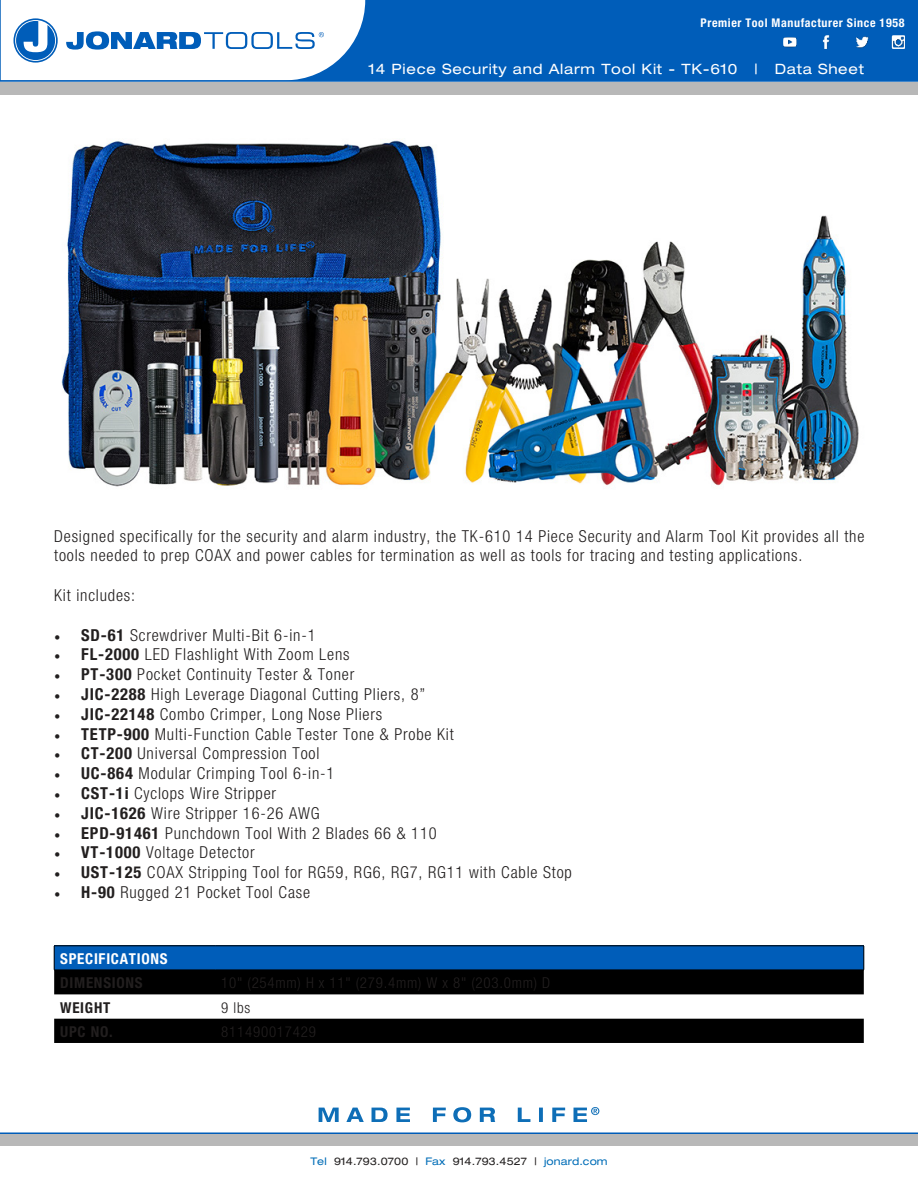
<style>
.page{position:relative;width:918px;height:1188px;background:#fff}
.page>*{position:absolute;margin:0;border:0;box-sizing:border-box;transform-origin:0 0}
.t1{font:300 condensed 16.5px/19.8px "Helvetica Neue";letter-spacing:.05em;color:#221f1f}
.t2{font:300 condensed 15px "Helvetica Neue";letter-spacing:.05em;color:#221f1f}
.t3{font:700 condensed 15px "Helvetica Neue";letter-spacing:.05em;color:#221f1f}
.t4{font:700 condensed 15px "Helvetica Neue";letter-spacing:.05em;color:#fff}
.t5{font:expanded 14.25px "Helvetica Neue";letter-spacing:.05em;color:#fff}
.t6{font:700 condensed 12px "Helvetica Neue";letter-spacing:.05em;color:#fff}
.t7{font:expanded 10.5px "Helvetica Neue";letter-spacing:.01em;color:#221f1f}
.s1{font-family:"Minion Pro";font-weight:400;font-stretch:normal}
.s2{font-weight:700}
.s3{color:#006db7}
</style>
<div class="page">
<div style="left:1px;top:0;width:917px;height:81px;background:#005db9"></div>
<div style="left:0;top:82px;width:918px;height:12px;background:#b8b8b8"></div>
<div style="left:0;top:1134px;width:918px;height:12px;background:#b8b8b8"></div>
<svg style="left:319px;top:1107px;width:280px;height:15px"></svg>
<hr style="left:0;top:1132px;width:918px;height:2px;background:#005db9">
<svg style="left:1px;top:0;width:364px;height:80px;background:#d9e7f4"></svg>
<hr style="left:0;top:80px;width:918px;height:2px;background:#005db9">
<img style="left:783px;top:35px;width:121px;height:14px">
<div style="left:54px;top:946px;width:810px;height:24px;background:#005db9"></div>
<svg style="left:54px;top:971px;width:810px;height:72px;fill:#000"></svg>
<hr style="left:54px;top:946px;width:161px;height:1px;background:#000">
<svg style="left:54px;top:946px;width:1px;height:24px"></svg>
<hr style="left:215px;top:946px;width:649px;height:1px;background:#000">
<svg style="left:864px;top:946px;width:1px;height:24px"></svg>
<hr style="left:54px;top:970px;width:161px;height:1px;background:#000">
<hr style="left:215px;top:970px;width:649px;height:1px;background:#000">
<img style="left:61px;top:140px;width:798px;height:347px">
<p class="t6" style="left:701px;top:16px;width:205px">Premier Tool Manufacturer Since 1958</p>
<p class="t5" style="left:369px;top:63px;width:497px">14 Piece Security and Alarm Tool Kit - TK-610 | Data Sheet</p>
<p class="t1" style="left:54px;top:527px;width:812px">Designed specifically for the security and alarm industry, the TK-610 14 Piece Security and Alarm Tool Kit provides all the tools needed to prep COAX and power cables for termination as well as tools for tracing and testing applications.</p>
<p class="t1" style="left:54px;top:587px;width:82px">Kit includes:</p>
<p class="t1" style="left:54px;top:626px;width:263px"><span class="s1">•</span> <span class="s2">SD-61</span> Screwdriver Multi-Bit 6-in-1</p>
<p class="t1" style="left:54px;top:646px;width:297px"><span class="s1">•</span> <span class="s2">FL-2000</span> LED Flashlight With Zoom Lens</p>
<p class="t1" style="left:54px;top:666px;width:302px"><span class="s1">•</span> <span class="s2">PT-300</span> Pocket Continuity Tester &amp; Toner</p>
<p class="t1" style="left:54px;top:686px;width:373px"><span class="s1">•</span> <span class="s2">JIC-2288</span> High Leverage Diagonal Cutting Pliers, 8”</p>
<p class="t1" style="left:54px;top:705px;width:330px"><span class="s1">•</span> <span class="s2">JIC-22148</span> Combo Crimper, Long Nose Pliers</p>
<p class="t1" style="left:54px;top:725px;width:401px"><span class="s1">•</span> <span class="s2">TETP-900</span> Multi-Function Cable Tester Tone &amp; Probe Kit</p>
<p class="t1" style="left:54px;top:745px;width:267px"><span class="s1">•</span> <span class="s2">CT-200</span> Universal Compression Tool</p>
<p class="t1" style="left:54px;top:765px;width:282px"><span class="s1">•</span> <span class="s2">UC-864</span> Modular Crimping Tool 6-in-1</p>
<p class="t1" style="left:54px;top:785px;width:224px"><span class="s1">•</span> <span class="s2">CST-1i</span> Cyclops Wire Stripper</p>
<p class="t1" style="left:54px;top:804px;width:267px"><span class="s1">•</span> <span class="s2">JIC-1626</span> Wire Stripper 16-26 AWG</p>
<p class="t1" style="left:54px;top:824px;width:384px"><span class="s1">•</span> <span class="s2">EPD-91461</span> Punchdown Tool With 2 Blades 66 &amp; 110</p>
<p class="t1" style="left:54px;top:844px;width:202px"><span class="s1">•</span> <span class="s2">VT-1000</span> Voltage Detector</p>
<p class="t1" style="left:54px;top:864px;width:519px"><span class="s1">•</span> <span class="s2">UST-125</span> COAX Stripping Tool for RG59, RG6, RG7, RG11 with Cable Stop</p>
<p class="t1" style="left:54px;top:884px;width:257px"><span class="s1">•</span> <span class="s2">H-90</span> Rugged 21 Pocket Tool Case</p>
<p class="t4" style="left:60px;top:950px;width:109px">SPECIFICATIONS</p>
<p class="t3" style="left:60px;top:974px;width:84px">DIMENSIONS</p>
<p class="t2" style="left:221px;top:978px;width:330px">10" (254mm) H x 11" (279.4mm) W x 8" (203.0mm) D</p>
<p class="t3" style="left:60px;top:999px;width:52px">WEIGHT</p>
<p class="t2" style="left:221px;top:1002px;width:31px">9 lbs</p>
<p class="t3" style="left:60px;top:1023px;width:54px">UPC NO.</p>
<p class="t2" style="left:221px;top:1026px;width:96px">811490017429</p>
<p class="t7" style="left:310px;top:1158px;width:299px"><span class="s3">Tel</span> 914.793.0700 | <span class="s3">Fax</span> 914.793.4527 | <span class="s3">jonard.com</span></p>
</div>
